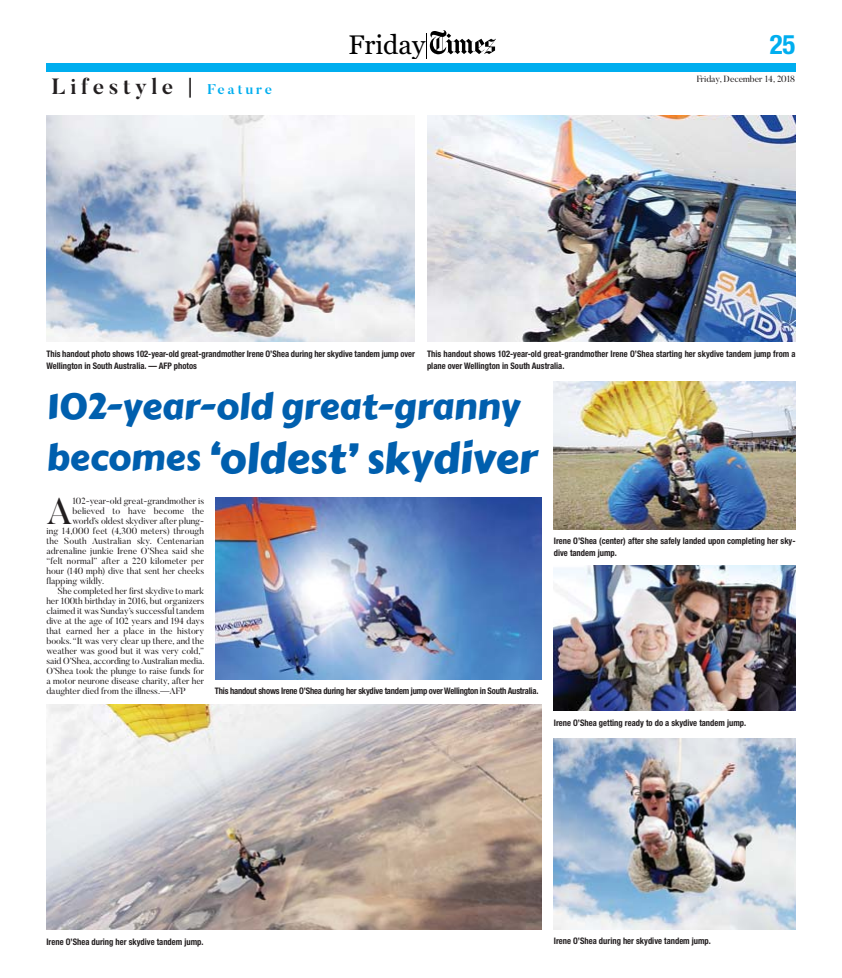
<style>
.page{position:relative;width:842px;height:978px;background:#fff}
.page>*{position:absolute;margin:0;border:0;box-sizing:border-box;transform-origin:0 0}
.t1{font:42px "Carter One";color:#005fae}
.t2{font:37.4px "Butler";color:#231f20}
.t3{font:36px "Carter One";color:#005fae}
.t4{font:700 condensed 27px "Helvetica Neue";color:#00aeef}
.t5{font:26.8px "Georgia+T42";color:#000}
.t6{font:700 22px "Butler";letter-spacing:.2em;color:#231f20}
.t7{font:9px "Butler";color:#231f20}
.t8{font:700 condensed 9px/12px "Helvetica Neue";color:#231f20;scale:.95 1}
.t9{font:700 condensed 9px "Helvetica Neue";letter-spacing:-.025em;color:#231f20;scale:.95 1}
.s1{font-size:14px;color:#00aeef}
.s2{font-size:36px}
</style>
<div class="page">
<div style="left:46px;top:63px;width:750px;height:8px;background:#00aeef"></div>
<svg style="left:429px;top:30px;width:67px;height:25px"></svg>
<img style="left:46px;top:115px;width:369px;height:227px">
<img style="left:427px;top:115px;width:369px;height:227px">
<img style="left:554px;top:382px;width:242px;height:147px">
<img style="left:215px;top:497px;width:327px;height:182px">
<img style="left:47px;top:704px;width:495px;height:225px">
<img style="left:554px;top:566px;width:242px;height:145px">
<img style="left:554px;top:738px;width:242px;height:191px">
<h3 class="t6" style="left:52px;top:74px;width:222px">Lifestyle | <span class="s1">Feature</span></h3>
<h3 class="t5" style="left:348px;top:29px;width:78px">Friday</h3>
<h3 class="t4" style="left:770px;top:35px;width:27px">25</h3>
<p class="t7" style="left:697px;top:75px;width:100px">Friday, December 14, 2018</p>
<p class="t8" style="left:46px;top:349px;width:389px">This handout photo shows 102-year-old great-grandmother Irene O’Shea during her skydive tandem jump over<br>Wellington in South Australia. — AFP photos</p>
<p class="t8" style="left:427px;top:349px;width:389px">This handout shows 102-year-old great-grandmother Irene O’Shea starting her skydive tandem jump from a plane over Wellington in South Australia.</p>
<h3 class="t3" style="left:46px;top:391px;width:475px">102-year-old great-granny</h3>
<h1 class="t1" style="left:46px;top:441px;width:492px"><span class="s2">becomes</span> ‘oldest’ skydiver</h1>
<h2 class="t2" style="left:46px;top:496px;width:27px">A</h2>
<p class="t7" style="left:72px;top:497px;width:133px">102-year-old great-grandmother is</p>
<p class="t7" style="left:72px;top:507px;width:133px">believed to have become the</p>
<p class="t7" style="left:72px;top:517px;width:133px">world’s oldest skydiver after plung-</p>
<p class="t7" style="left:46px;top:527px;width:159px">ing 14,000 feet (4,300 meters) through</p>
<p class="t7" style="left:46px;top:537px;width:159px">the South Australian sky. Centenarian</p>
<p class="t7" style="left:46px;top:547px;width:159px">adrenaline junkie Irene O’Shea said she</p>
<p class="t7" style="left:46px;top:557px;width:159px">“felt normal” after a 220 kilometer per</p>
<p class="t7" style="left:46px;top:567px;width:159px">hour (140 mph) dive that sent her cheeks</p>
<p class="t7" style="left:46px;top:577px;width:59px">flapping wildly.</p>
<p class="t7" style="left:58px;top:587px;width:148px">She completed her first skydive to mark</p>
<p class="t7" style="left:46px;top:597px;width:159px">her 100th birthday in 2016, but organizers</p>
<p class="t7" style="left:46px;top:607px;width:159px">claimed it was Sunday’s successful tandem</p>
<p class="t7" style="left:46px;top:617px;width:159px">dive at the age of 102 years and 194 days</p>
<p class="t7" style="left:46px;top:627px;width:159px">that earned her a place in the history</p>
<p class="t7" style="left:46px;top:637px;width:159px">books. “It was very clear up there, and the</p>
<p class="t7" style="left:46px;top:647px;width:159px">weather was good but it was very cold,”</p>
<p class="t7" style="left:46px;top:657px;width:160px">said O’Shea, according to Australian media.</p>
<p class="t7" style="left:46px;top:667px;width:159px">O’Shea took the plunge to raise funds for</p>
<p class="t7" style="left:46px;top:677px;width:159px">a motor neurone disease charity, after her</p>
<p class="t7" style="left:46px;top:687px;width:141px">daughter died from the illness.—AFP</p>
<p class="t9" style="left:215px;top:688px;width:342px">This handout shows Irene O’Shea during her skydive tandem jump over Wellington in South Australia.</p>
<p class="t8" style="left:554px;top:535px;width:256px">Irene O’Shea (center) after she safely landed upon completing her sky&shy;dive tandem jump.</p>
<p class="t8" style="left:554px;top:718px;width:204px">Irene O’Shea getting ready to do a skydive tandem jump.</p>
<p class="t8" style="left:46px;top:937px;width:167px">Irene O’Shea during her skydive tandem jump.</p>
<p class="t8" style="left:554px;top:936px;width:167px">Irene O’Shea during her skydive tandem jump.</p>
</div>
